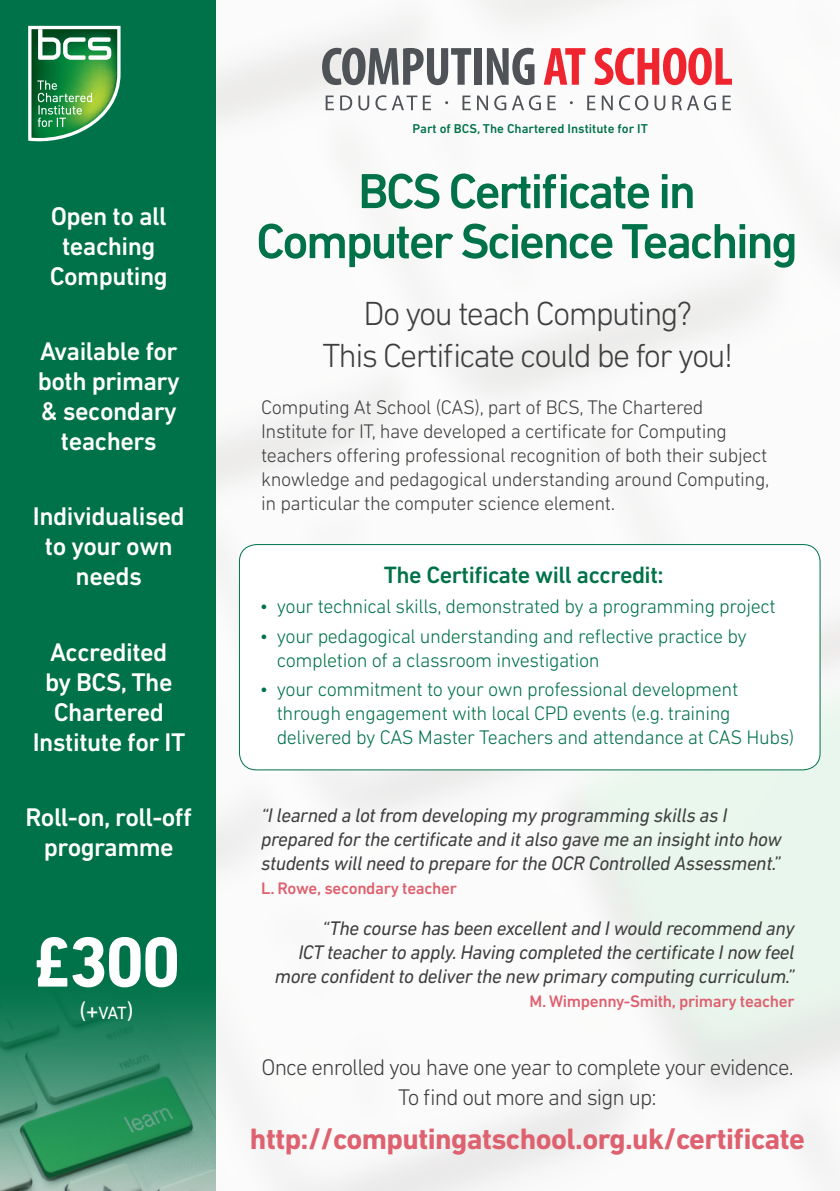
<style>
.page{position:relative;width:840px;height:1191px;background:#fff}
.page>*{position:absolute;margin:0;border:0;box-sizing:border-box;transform-origin:0 0}
.t1{font:700 71.8px "DIN Next LT Pro";color:#fff}
.t2{font:500 50px/50px "DIN Next LT Pro";letter-spacing:-.05em;color:#007249;text-align:center}
.t3{font:300 34px/42px "DIN Next LT Pro";letter-spacing:-.05em;color:#3e3e3f;text-align:center}
.t4{font:700 30px "DIN Next LT Pro";letter-spacing:-.02em;color:#de616f}
.t5{font:500 26px/30px "DIN Next LT Pro";letter-spacing:-.02em;color:#fff;text-align:center}
.t6{font:500 24px "DIN Next LT Pro";letter-spacing:-.02em;color:#007249}
.t7{font:24px "DIN Next LT Pro";color:#fff}
.t8{font:300 23px/30px "DIN Next LT Pro";letter-spacing:-.04em;color:#3e3e3f;text-align:center}
.t9{font:italic 20px/24px "DIN Next LT Pro";letter-spacing:-.02em;color:#3e3e3f}
.t10{font:300 20px/24px "DIN Next LT Pro";letter-spacing:-.02em;color:#007249}
.t11{font:300 20px/24px "DIN Next LT Pro";letter-spacing:-.02em;color:#3e3e3f}
.t12{font:500 17px "DIN Next LT Pro";letter-spacing:-.02em;color:#de616f}
.t13{font:500 13px "DIN Next LT Pro";color:#007249}
.s1{font-size:18px}
</style>
<div class="page">
<div style="left:0;top:0;width:839px;height:1191px;background:linear-gradient(to bottom,#f9f9f8,#f2f6f4)"></div>
<div style="left:239px;top:544px;width:580px;height:226px;background:#fff;border-radius:17px"></div>
<div style="left:239px;top:544px;width:581px;height:226px;border:1px solid #007249;border-radius:17px"></div>
<div style="left:0;top:0;width:215px;height:1191px;background:#007249"></div>
<svg style="left:28px;top:26px;width:92px;height:116px;background:#539e65"></svg>
<svg style="left:322px;top:48px;width:149px;height:37px"></svg>
<div style="left:474px;top:48px;width:7px;height:37px;background:#4f5256"></div>
<svg style="left:486px;top:48px;width:48px;height:37px"></svg>
<svg style="left:543px;top:48px;width:42px;height:37px"></svg>
<svg style="left:594px;top:48px;width:137px;height:37px"></svg>
<svg style="left:325px;top:96px;width:9px;height:14px"></svg>
<svg style="left:340px;top:95px;width:12px;height:15px"></svg>
<svg style="left:358px;top:96px;width:11px;height:14px"></svg>
<svg style="left:375px;top:95px;width:56px;height:15px"></svg>
<svg style="left:462px;top:96px;width:8px;height:14px"></svg>
<svg style="left:476px;top:96px;width:11px;height:14px"></svg>
<svg style="left:494px;top:95px;width:46px;height:15px"></svg>
<svg style="left:547px;top:96px;width:8px;height:14px"></svg>
<svg style="left:587px;top:96px;width:8px;height:14px"></svg>
<svg style="left:601px;top:96px;width:11px;height:14px"></svg>
<svg style="left:618px;top:95px;width:30px;height:15px"></svg>
<svg style="left:654px;top:96px;width:11px;height:14px"></svg>
<svg style="left:672px;top:95px;width:43px;height:15px"></svg>
<svg style="left:722px;top:96px;width:8px;height:14px"></svg>
<img style="left:0;top:1000px;width:215px;height:191px">
<h3 class="t5" style="left:50px;top:201px;width:119px">Open to all teaching<br>Computing</h3>
<h3 class="t5" style="left:38px;top:336px;width:143px">Available for both primary &amp; secondary teachers</h3>
<h3 class="t5" style="left:33px;top:501px;width:153px">Individualised to your own needs</h3>
<h3 class="t5" style="left:33px;top:637px;width:154px">Accredited<br>by BCS, The<br>Chartered<br>Institute for IT</h3>
<h3 class="t5" style="left:26px;top:802px;width:168px">Roll-on, roll-off programme</h3>
<h1 class="t1" style="left:32px;top:920px;width:150px">£300</h1>
<p class="t7" style="left:79px;top:996px;width:56px">(+<span class="s1">VAT</span>)</p>
<p class="t13" style="left:412px;top:121px;width:237px">Part of BCS, The Chartered Institute for IT</p>
<h2 class="t2" style="left:256px;top:166px;width:543px">Bcs Certificate in<br>Computer Science Teaching</h2>
<h3 class="t3" style="left:322px;top:292px;width:412px">Do you teach Computing?<br>This Certificate could be for you!</h3>
<p class="t11" style="left:261px;top:394px;width:509px">Computing At School (CAS), part of BCS, The Chartered Institute for IT, have developed a certificate for Computing teachers offering professional recognition of both their subject knowledge and pedagogical understanding around Computing, in particular the computer science element.</p>
<p class="t6" style="left:383px;top:561px;width:281px">The Certificate will accredit:</p>
<p class="t10" style="left:259px;top:594px;width:517px">• your technical skills, demonstrated by a programming project</p>
<p class="t10" style="left:276px;top:623px;width:471px;text-indent:-17px">• your pedagogical understanding and reflective practice by completion of a classroom investigation</p>
<p class="t10" style="left:276px;top:677px;width:519px;text-indent:-17px">• your commitment to your own professional development through engagement with local CPD events (e.g. training delivered by CAS Master Teachers and attendance at CAS Hubs)</p>
<p class="t9" style="left:261px;top:803px;width:522px">“I learned a lot from developing my programming skills as I prepared for the certificate and it also gave me an insight into how students will need to prepare for the OCR Controlled Assessment.”</p>
<p class="t12" style="left:261px;top:878px;width:197px">L. Rowe, secondary teacher</p>
<p class="t9" style="left:275px;top:916px;width:521px;text-align:right">“The course has been excellent and I would recommend any<br>ICT teacher to apply. Having completed the certificate I now feel more confident to deliver the new primary computing curriculum.”</p>
<p class="t12" style="left:529px;top:991px;width:266px">M. Wimpenny-Smith, primary teacher</p>
<p class="t8" style="left:261px;top:1052px;width:533px">Once enrolled you have one year to complete your evidence.<br>To find out more and sign up:</p>
<h3 class="t4" style="left:250px;top:1121px;width:556px">http://computingatschool.org.uk/certificate</h3>
</div>
